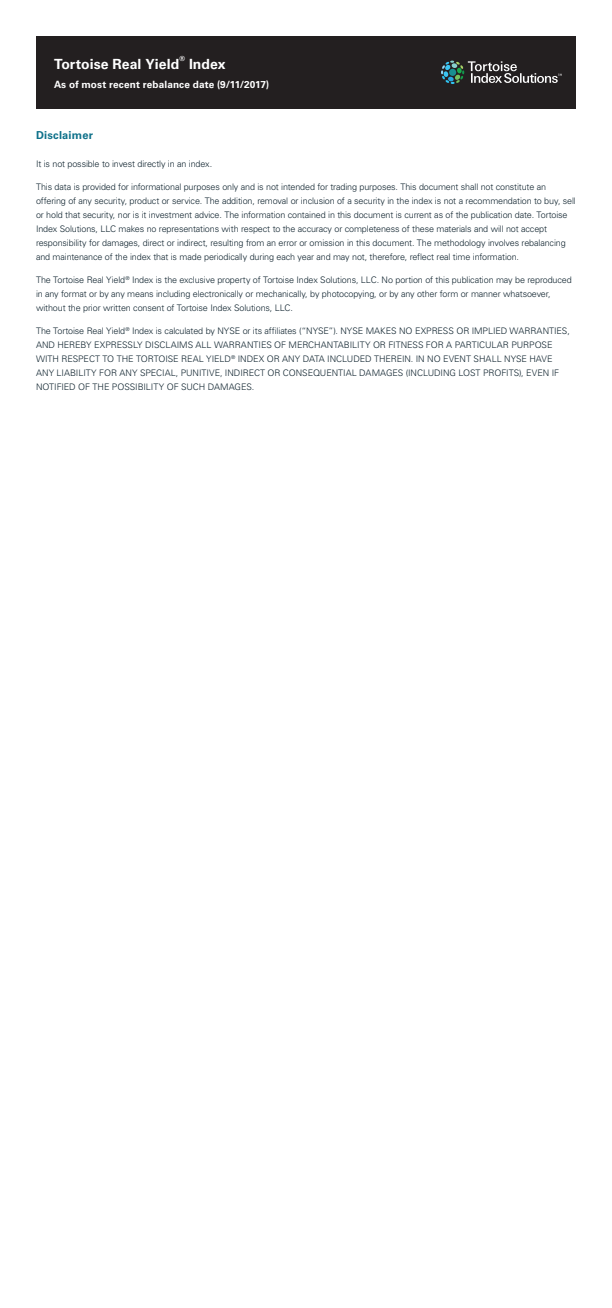
<style>
.page{position:relative;width:612px;height:1308px;background:#fff}
.page>*{position:absolute;margin:0;border:0;box-sizing:border-box;transform-origin:0 0}
.t1{font:700 14px "Univers LT Std";letter-spacing:.005em;color:#fff}
.IntroText{font:700 11px "Univers LT Std";letter-spacing:.02em;color:#0e718a}
.t2{font:700 10px "Univers LT Std";letter-spacing:.015em;color:#fff}
.IntroText-2{font:300 9px/14px "Univers LT Std";letter-spacing:-.015em;color:#112530}
.t3{font:700 7px "Univers LT Std";color:#fff}
</style>
<div class="page">
<div style="left:36px;top:36px;width:540px;height:73px;background:#231f20"></div>
<svg style="left:441px;top:61px;width:121px;height:23px"></svg>
<p class="t3" style="left:180px;top:54px;width:7px">®</p>
<p class="t1" style="left:189px;top:56px;width:38px">Index</p>
<p class="t2" style="left:54px;top:79px;width:217px">As of most recent rebalance date (9/11/2017)</p>
<p class="t1" style="left:54px;top:56px;width:127px">Tortoise Real Yield</p>
<p class="IntroText" style="left:36px;top:129px;width:58px">Disclaimer</p>
<p class="IntroText-2" style="left:36px;top:157px;width:178px">It is not possible to invest directly in an index.</p>
<p class="IntroText-2" style="left:36px;top:180px;width:541px">This data is provided for informational purposes only and is not intended for trading purposes. This document shall not constitute an offering of any security, product or service. The addition, removal or inclusion of a security in the index is not a recommendation to buy, sell or hold that security, nor is it investment advice. The information contained in this document is current as of the publication date. Tortoise Index Solutions, LLC makes no representations with respect to the accuracy or completeness of these materials and will not accept responsibility for damages, direct or indirect, resulting from an error or omission in this document. The methodology involves rebalancing and maintenance of the index that is made periodically during each year and may not, therefore, reflect real time information.</p>
<p class="IntroText-2" style="left:36px;top:273px;width:537px">The Tortoise Real Yield<sup>®</sup> Index is the exclusive property of Tortoise Index Solutions, LLC. No portion of this publication may be reproduced in any format or by any means including electronically or mechanically, by photocopying, or by any other form or manner whatsoever, without the prior written consent of Tortoise Index Solutions, LLC.</p>
<p class="IntroText-2" style="left:36px;top:324px;width:535px">The Tortoise Real Yield<sup>®</sup> Index is calculated by NYSE or its affiliates (“NYSE”). NYSE MAKES NO EXPRESS OR IMPLIED WARRANTIES, AND HEREBY EXPRESSLY DISCLAIMS ALL WARRANTIES OF MERCHANTABILITY OR FITNESS FOR A PARTICULAR PURPOSE WITH RESPECT TO THE TORTOISE REAL YIELD<sup>®</sup> INDEX OR ANY DATA INCLUDED THEREIN. IN NO EVENT SHALL NYSE HAVE ANY LIABILITY FOR ANY SPECIAL, PUNITIVE, INDIRECT OR CONSEQUENTIAL DAMAGES (INCLUDING LOST PROFITS), EVEN IF NOTIFIED OF THE POSSIBILITY OF SUCH DAMAGES.</p>
</div>
